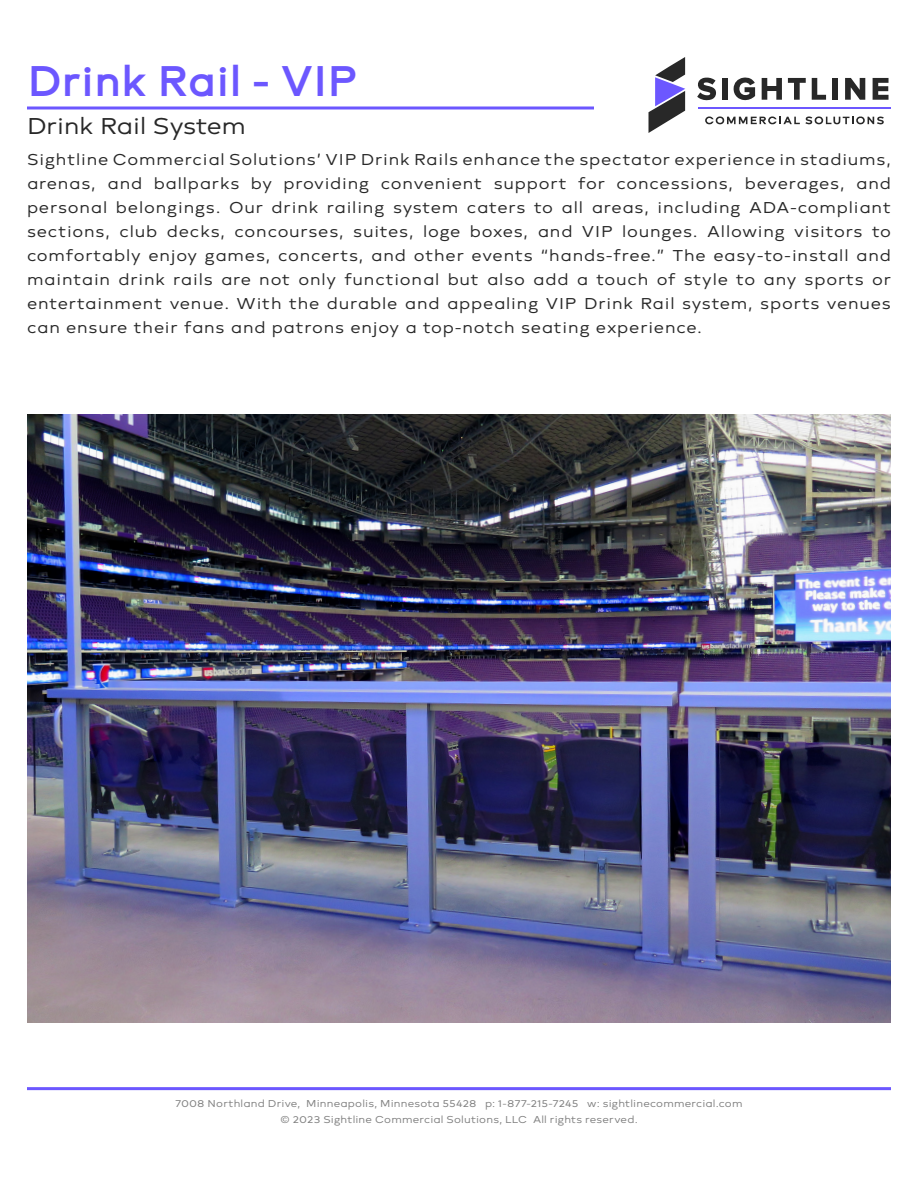
<style>
.page{position:relative;width:918px;height:1188px;background:#fff}
.page>*{position:absolute;margin:0;border:0;box-sizing:border-box;transform-origin:0 0}
.t1{font:700 45px "Brooklyn";letter-spacing:-.01em;color:#6c57ff;scale:.95 1}
.t2{font:24px "Brooklyn";color:#282828}
.t3{font:16.5px/24px "Brooklyn";letter-spacing:.05em;color:#282828;text-align:justify}
.t4{font:10.5px/16.6px "Brooklyn";letter-spacing:.015em;color:#7f7f7f;text-align:center}
</style>
<div class="page">
<hr style="left:27px;top:106px;width:567px;height:3px;background:#6c57ff">
<hr style="left:27px;top:1087px;width:864px;height:3px;background:#6c57ff">
<svg style="left:649px;top:57px;width:36px;height:76px"></svg>
<svg style="left:845px;top:78px;width:20px;height:22px"></svg>
<hr style="left:699px;top:107px;width:192px;height:2px;background:#6c57ff">
<svg style="left:734px;top:77px;width:21px;height:23px"></svg>
<svg style="left:762px;top:78px;width:20px;height:22px"></svg>
<svg style="left:873px;top:78px;width:16px;height:22px"></svg>
<svg style="left:697px;top:77px;width:19px;height:24px"></svg>
<svg style="left:788px;top:78px;width:18px;height:22px"></svg>
<svg style="left:812px;top:78px;width:14px;height:22px"></svg>
<div style="left:722px;top:78px;width:6px;height:22px;background:#282828"></div>
<div style="left:832px;top:78px;width:6px;height:22px;background:#282828"></div>
<svg style="left:705px;top:116px;width:179px;height:9px"></svg>
<img style="left:27px;top:415px;width:864px;height:608px">
<h1 class="t1" style="left:27px;top:59px;width:350px">Drink Rail - VIP</h1>
<h2 class="t2" style="left:27px;top:114px;width:220px">Drink Rail System</h2>
<p class="t3" style="left:27px;top:149px;width:866px">Sightline Commercial Solutions’ VIP Drink Rails enhance the spectator experience in stadiums, arenas, and ballparks by providing convenient support for concessions, beverages, and personal belongings. Our drink railing system caters to all areas, including ADA-compliant sections, club decks, concourses, suites, loge boxes, and VIP lounges. Allowing visitors to comfortably enjoy games, concerts, and other events “hands-free.” The easy-to-install and maintain drink rails are not only functional but also add a touch of style to any sports or entertainment venue. With the durable and appealing VIP Drink Rail system, sports venues can ensure their fans and patrons enjoy a top-notch seating experience.</p>
<p class="t4" style="left:175px;top:1095px;width:569px">7008 Northland Drive, Minneapolis, Minnesota 55428 p: 1-877-215-7245 w: sightlinecommercial.com © 2023 Sightline Commercial Solutions, LLC All rights reserved.</p>
</div>
